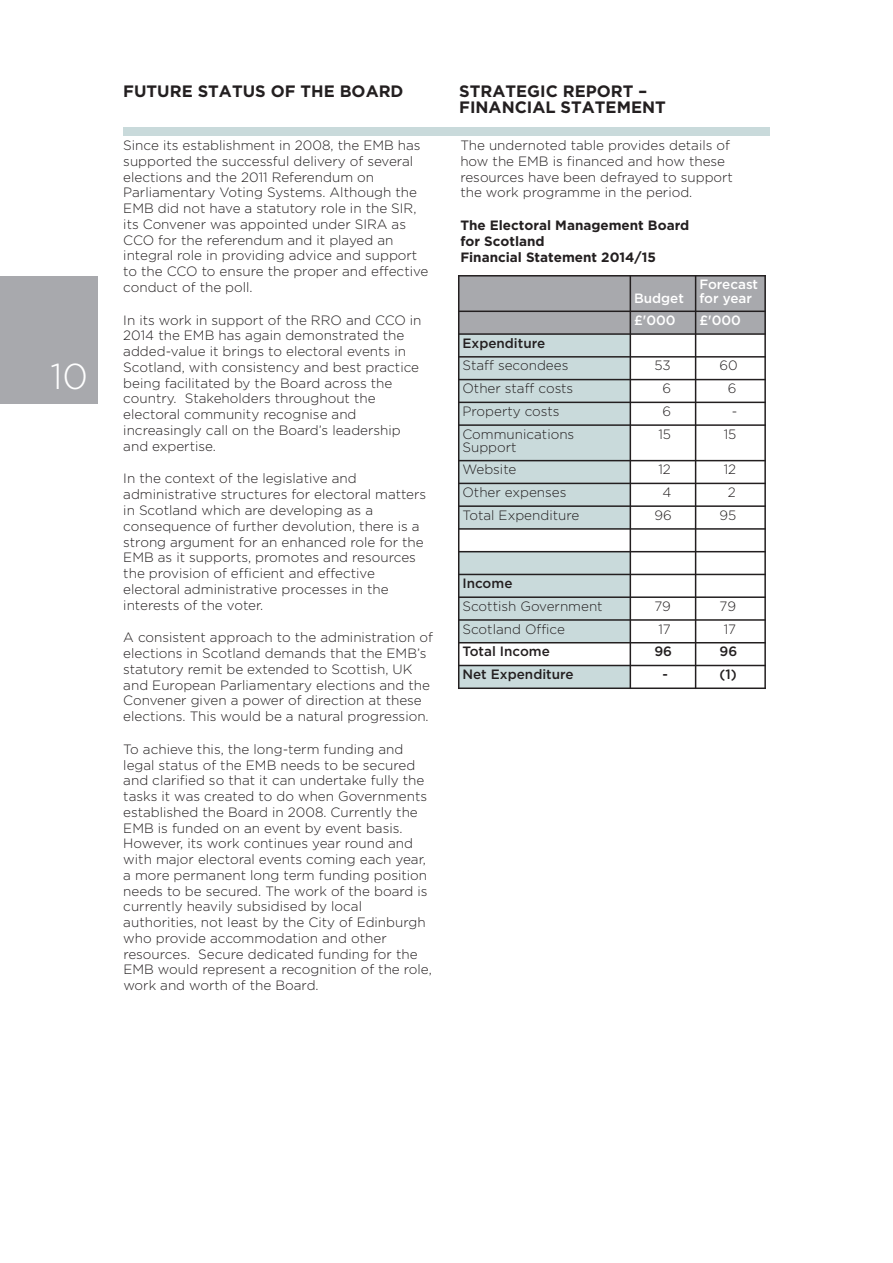
<style>
.page{position:relative;width:893px;height:1263px;background:#fff}
.page>*{position:absolute;margin:0;border:0;box-sizing:border-box;transform-origin:0 0}
.t1{font:300 36px "Gotham";color:#fff}
.t2{font:700 16.5px/15.8px "Gotham";color:#231f20}
.t3{font:300 13.5px/15.8px "Gotham";color:#231f20}
.t4{font:700 13.5px/15.8px "Gotham";color:#231f20}
.t5{font:500 13.5px "Gotham";color:#231f20}
.t6{font:500 13.5px/13.5px "Gotham";color:#fff}
</style>
<div class="page">
<div style="left:123px;top:128px;width:647px;height:8px;background:#c9dadb"></div>
<div style="left:0;top:276px;width:98px;height:128px;background:#a8a9ad"></div>
<div style="left:458px;top:275px;width:172px;height:36px;background:#a8a9ad"></div>
<div style="left:630px;top:275px;width:66px;height:36px;background:#a8a9ad"></div>
<div style="left:696px;top:275px;width:70px;height:36px;background:#a8a9ad"></div>
<div style="left:458px;top:311px;width:172px;height:23px;background:#a8a9ad"></div>
<div style="left:630px;top:311px;width:66px;height:23px;background:#a8a9ad"></div>
<div style="left:696px;top:311px;width:70px;height:23px;background:#a8a9ad"></div>
<div style="left:458px;top:334px;width:172px;height:23px;background:#c9dadb"></div>
<div style="left:458px;top:357px;width:172px;height:23px;background:#c9dadb"></div>
<div style="left:458px;top:380px;width:172px;height:22px;background:#c9dadb"></div>
<div style="left:458px;top:402px;width:172px;height:23px;background:#c9dadb"></div>
<div style="left:458px;top:425px;width:172px;height:36px;background:#c9dadb"></div>
<div style="left:458px;top:461px;width:172px;height:22px;background:#c9dadb"></div>
<div style="left:458px;top:483px;width:172px;height:23px;background:#c9dadb"></div>
<div style="left:458px;top:506px;width:172px;height:23px;background:#c9dadb"></div>
<div style="left:458px;top:552px;width:172px;height:22px;background:#c9dadb"></div>
<div style="left:458px;top:574px;width:172px;height:23px;background:#c9dadb"></div>
<div style="left:458px;top:597px;width:172px;height:23px;background:#c9dadb"></div>
<div style="left:458px;top:620px;width:172px;height:23px;background:#c9dadb"></div>
<div style="left:458px;top:665px;width:172px;height:24px;background:#c9dadb"></div>
<hr style="left:458px;top:275px;width:1px;height:414px;background:#231f20">
<hr style="left:630px;top:275px;width:1px;height:414px;background:#231f20">
<hr style="left:695px;top:275px;width:1px;height:414px;background:#231f20">
<hr style="left:764px;top:275px;width:2px;height:414px;background:#231f20">
<hr style="left:458px;top:275px;width:308px;height:1px;background:#231f20">
<hr style="left:458px;top:311px;width:308px;height:1px;background:#231f20">
<hr style="left:458px;top:333px;width:308px;height:2px;background:#231f20">
<hr style="left:458px;top:356px;width:308px;height:2px;background:#231f20">
<hr style="left:458px;top:379px;width:308px;height:1px;background:#231f20">
<hr style="left:458px;top:402px;width:308px;height:1px;background:#231f20">
<hr style="left:458px;top:424px;width:308px;height:2px;background:#231f20">
<hr style="left:458px;top:460px;width:308px;height:1px;background:#231f20">
<hr style="left:458px;top:483px;width:308px;height:1px;background:#231f20">
<hr style="left:458px;top:505px;width:308px;height:2px;background:#231f20">
<hr style="left:458px;top:528px;width:308px;height:2px;background:#231f20">
<hr style="left:458px;top:551px;width:308px;height:1px;background:#231f20">
<hr style="left:458px;top:574px;width:308px;height:1px;background:#231f20">
<hr style="left:458px;top:596px;width:308px;height:2px;background:#231f20">
<hr style="left:458px;top:619px;width:308px;height:2px;background:#231f20">
<hr style="left:458px;top:642px;width:308px;height:1px;background:#231f20">
<hr style="left:458px;top:665px;width:308px;height:1px;background:#231f20">
<hr style="left:458px;top:687px;width:308px;height:2px;background:#231f20">
<h1 class="t1" style="left:50px;top:357px;width:39px">10</h1>
<p class="t2" style="left:123px;top:83px;width:282px">FUTURE STATUS OF THE BOARD</p>
<p class="t2" style="left:459px;top:83px;width:208px">STRATEGIC REPORT –<br>FINANCIAL STATEMENT</p>
<p class="t3" style="left:123px;top:137px;width:307px">Since its establishment in 2008, the EMB has supported the successful delivery of several elections and the 2011 Referendum on Parliamentary Voting Systems. Although the EMB did not have a statutory role in the SIR, its Convener was appointed under SIRA as CCO for the referendum and it played an integral role in providing advice and support to the CCO to ensure the proper and effective conduct of the poll.</p>
<p class="t3" style="left:123px;top:312px;width:300px">In its work in support of the RRO and CCO in 2014 the EMB has again demonstrated the added-value it brings to electoral events in Scotland, with consistency and best practice being facilitated by the Board across the country. Stakeholders throughout the electoral community recognise and increasingly call on the Board’s leadership and expertise.</p>
<p class="t3" style="left:123px;top:471px;width:304px">In the context of the legislative and administrative structures for electoral matters in Scotland which are developing as a consequence of further devolution, there is a strong argument for an enhanced role for the EMB as it supports, promotes and resources the provision of efficient and effective electoral administrative processes in the interests of the voter.</p>
<p class="t3" style="left:123px;top:629px;width:311px">A consistent approach to the administration of elections in Scotland demands that the EMB’s statutory remit be extended to Scottish, UK and European Parliamentary elections and the Convener given a power of direction at these elections. This would be a natural progression.</p>
<p class="t3" style="left:123px;top:741px;width:310px">To achieve this, the long-term funding and legal status of the EMB needs to be secured and clarified so that it can undertake fully the tasks it was created to do when Governments established the Board in 2008. Currently the EMB is funded on an event by event basis.<br>However, its work continues year round and with major electoral events coming each year, a more permanent long term funding position needs to be secured. The work of the board is currently heavily subsidised by local authorities, not least by the City of Edinburgh who provide accommodation and other resources. Secure dedicated funding for the EMB would represent a recognition of the role, work and worth of the Board.</p>
<p class="t3" style="left:460px;top:137px;width:274px">The undernoted table provides details of how the EMB is financed and how these resources have been defrayed to support the work programme in the period.</p>
<p class="t4" style="left:460px;top:217px;width:231px">The Electoral Management Board for Scotland<br>Financial Statement 2014/15</p>
<p class="t6" style="left:634px;top:291px;width:51px">Budget</p>
<p class="t6" style="left:699px;top:278px;width:60px">Forecast for year</p>
<p class="t6" style="left:634px;top:313px;width:43px">£'000</p>
<p class="t6" style="left:699px;top:313px;width:43px">£'000</p>
<p class="t5" style="left:462px;top:335px;width:84px">Expenditure</p>
<p class="t3" style="left:462px;top:358px;width:107px">Staff secondees</p>
<p class="t3" style="left:654px;top:358px;width:18px">53</p>
<p class="t3" style="left:720px;top:358px;width:20px">60</p>
<p class="t3" style="left:462px;top:380px;width:112px">Other staff costs</p>
<p class="t3" style="left:662px;top:380px;width:10px">6</p>
<p class="t3" style="left:728px;top:380px;width:10px">6</p>
<p class="t3" style="left:462px;top:403px;width:99px">Property costs</p>
<p class="t3" style="left:662px;top:403px;width:10px">6</p>
<p class="t3" style="left:732px;top:403px;width:7px">-</p>
<p class="t3" style="left:462px;top:427px;width:113px;line-height:13.5px">Communications<br>Support</p>
<p class="t3" style="left:658px;top:426px;width:14px">15</p>
<p class="t3" style="left:724px;top:426px;width:14px">15</p>
<p class="t3" style="left:462px;top:461px;width:55px">Website</p>
<p class="t3" style="left:658px;top:461px;width:14px">12</p>
<p class="t3" style="left:724px;top:461px;width:14px">12</p>
<p class="t3" style="left:462px;top:484px;width:106px">Other expenses</p>
<p class="t3" style="left:662px;top:484px;width:10px">4</p>
<p class="t3" style="left:728px;top:484px;width:9px">2</p>
<p class="t3" style="left:462px;top:507px;width:118px">Total Expenditure</p>
<p class="t3" style="left:654px;top:507px;width:19px">96</p>
<p class="t3" style="left:720px;top:507px;width:18px">95</p>
<p class="t5" style="left:462px;top:576px;width:52px">Income</p>
<p class="t3" style="left:462px;top:598px;width:142px">Scottish Government</p>
<p class="t3" style="left:654px;top:598px;width:18px">79</p>
<p class="t3" style="left:720px;top:598px;width:18px">79</p>
<p class="t3" style="left:462px;top:621px;width:104px">Scotland Office</p>
<p class="t3" style="left:658px;top:621px;width:14px">17</p>
<p class="t3" style="left:724px;top:621px;width:14px">17</p>
<p class="t5" style="left:462px;top:644px;width:89px">Total Income</p>
<p class="t5" style="left:654px;top:644px;width:19px">96</p>
<p class="t5" style="left:720px;top:644px;width:19px">96</p>
<p class="t5" style="left:462px;top:667px;width:113px">Net Expenditure</p>
<p class="t5" style="left:662px;top:667px;width:7px">-</p>
<p class="t5" style="left:720px;top:667px;width:19px">(1)</p>
</div>
